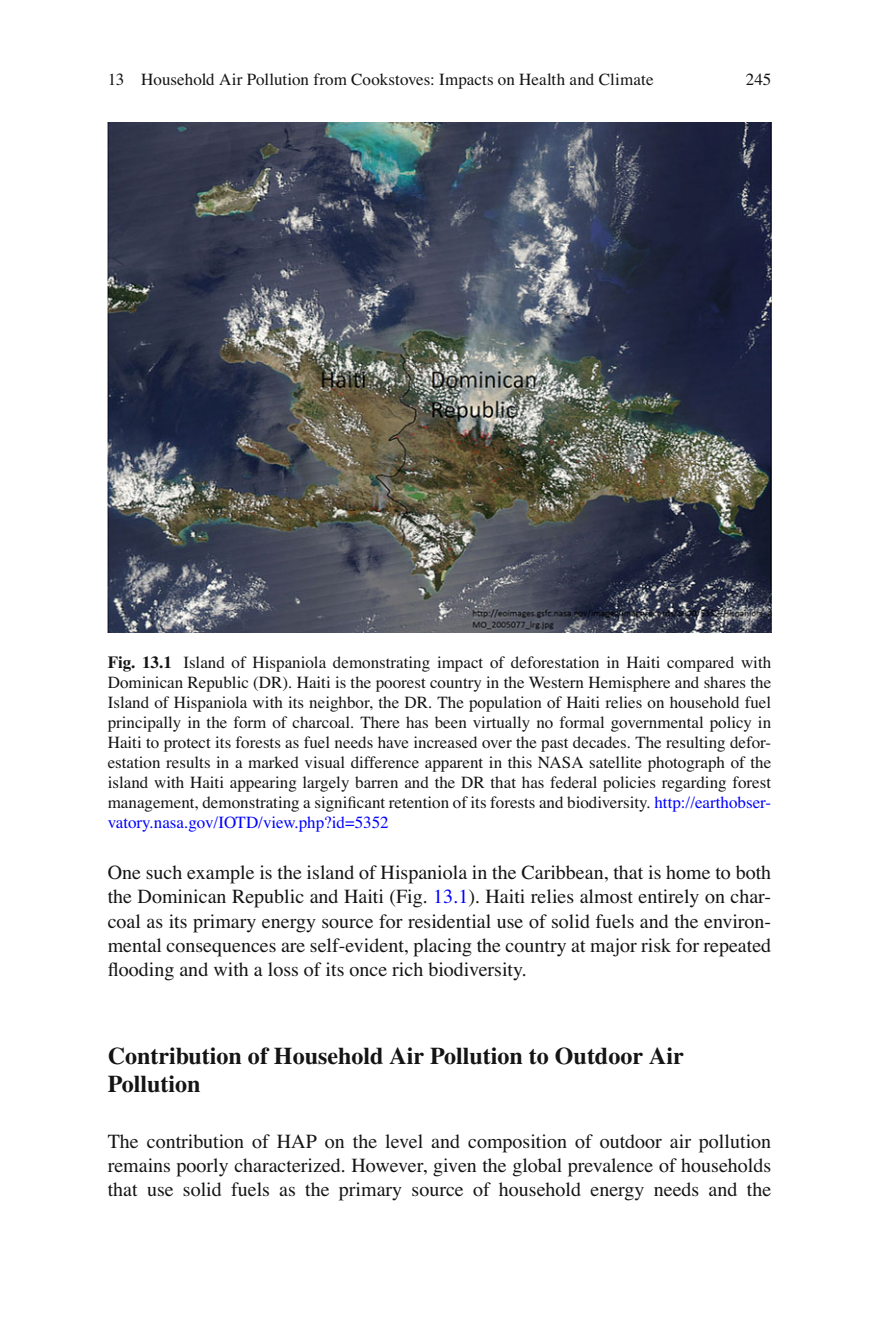
<style>
.page{position:relative;width:879px;height:1333px;background:#fff}
.page>*{position:absolute;margin:0;border:0;box-sizing:border-box;transform-origin:0 0}
.t1{font:700 24px/28px "Times";color:#131413}
.t2{font:20px/24px "Times";color:#131413;text-align:justify}
.t3{font:17px/20px "Times";color:#131413;text-align:justify}
.s1{font-weight:700}
.s2{color:#00f}
</style>
<div class="page">
<img style="left:108px;top:122px;width:663px;height:511px">
<p class="t3" style="left:108px;top:71px;width:547px">13 Household Air Pollution from Cookstoves: Impacts on Health and Climate</p>
<p class="t3" style="left:746px;top:71px;width:27px">245</p>
<p class="t3" style="left:108px;top:654px;width:665px"><span class="s1">Fig. 13.1</span> Island of Hispaniola demonstrating impact of deforestation in Haiti compared with Dominican Republic (DR). Haiti is the poorest country in the Western Hemisphere and shares the Island of Hispaniola with its neighbor, the DR. The population of Haiti relies on household fuel principally in the form of charcoal. There has been virtually no formal governmental policy in Haiti to protect its forests as fuel needs have increased over the past decades. The resulting defor&shy;estation results in a marked visual difference apparent in this NASA satellite photograph of the island with Haiti appearing largely barren and the DR that has federal policies regarding forest management, demonstrating a significant retention of its forests and biodiversity. <span class="s2">http://earthobser&shy;vatory.nasa.gov/IOTD/view.php?id=5352</span></p>
<p class="t2" style="left:108px;top:862px;width:665px">One such example is the island of Hispaniola in the Caribbean, that is home to both the Dominican Republic and Haiti (Fig. <span class="s2">13.1</span> ). Haiti relies almost entirely on char&shy;coal as its primary energy source for residential use of solid fuels and the environ&shy;mental consequences are self-evident, placing the country at major risk for repeated flooding and with a loss of its once rich biodiversity.</p>
<h1 class="t1" style="left:108px;top:1043px;width:577px">Contribution of Household Air Pollution to Outdoor Air<br>Pollution</h1>
<p class="t2" style="left:108px;top:1130px;width:665px">The contribution of HAP on the level and composition of outdoor air pollution remains poorly characterized. However, given the global prevalence of households that use solid fuels as the primary source of household energy needs and the</p>
</div>
